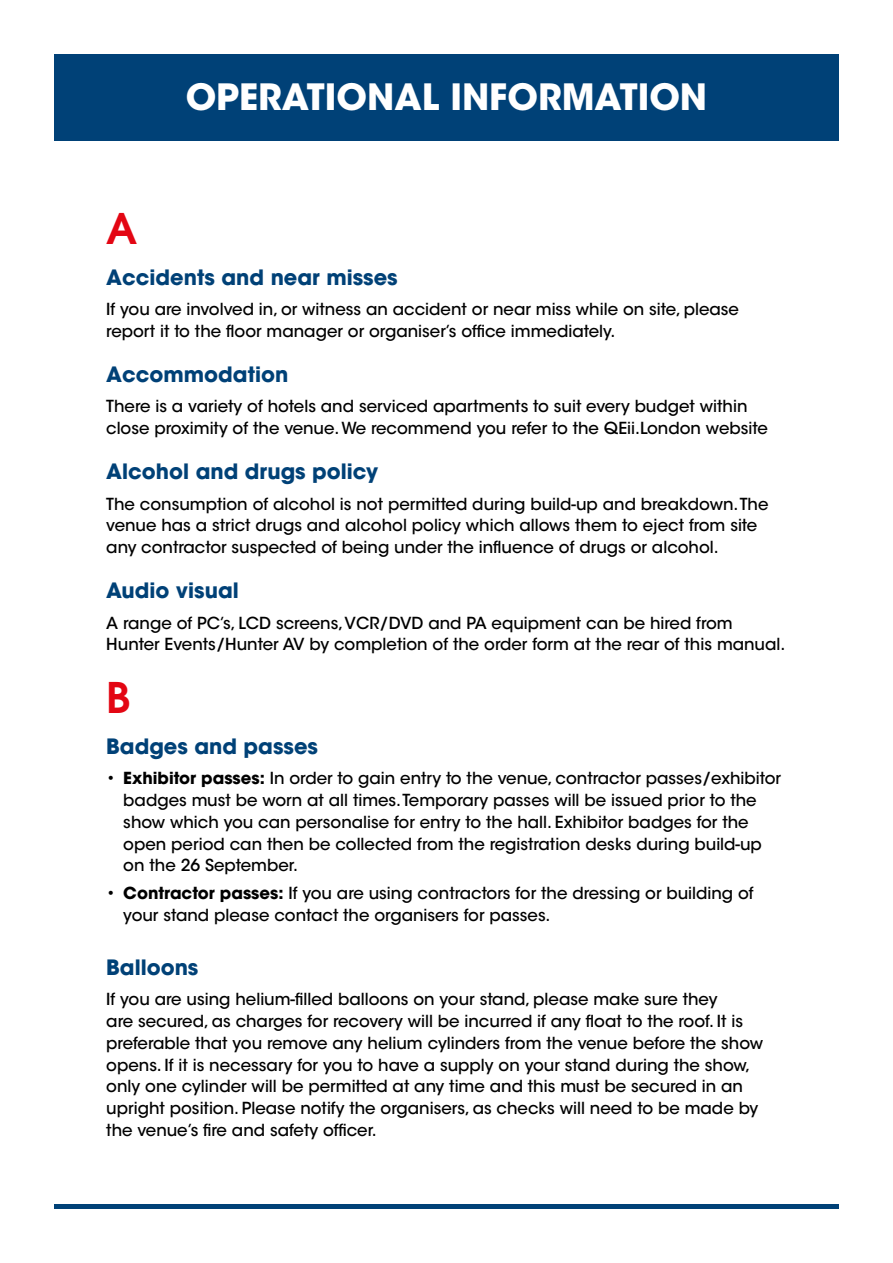
<style>
.page{position:relative;width:893px;height:1263px;background:#fff}
.page>*{position:absolute;margin:0;border:0;box-sizing:border-box;transform-origin:0 0}
.t1{font:600 42px "ITC Avant Garde Std";color:#e30613}
.t2{font:700 36px "ITC Avant Garde Std";color:#fff}
.t3{font:700 21px "ITC Avant Garde Std";color:#004177}
.t4{font:500 16.5px/21.8px "ITC Avant Garde Std";color:#000}
.s1{font-weight:700}
</style>
<div class="page">
<hr style="left:54px;top:1205px;width:785px;height:4px;background:#004177">
<div style="left:54px;top:54px;width:785px;height:86px;background:#004177"></div>
<h2 class="t2" style="left:186px;top:74px;width:523px">OPERATIONAL INFORMATION</h2>
<h1 class="t1" style="left:106px;top:201px;width:33px">A</h1>
<p class="t3" style="left:106px;top:263px;width:293px">Accidents and near misses</p>
<p class="t4" style="left:106px;top:298px;width:634px">If you are involved in, or witness an accident or near miss while on site, please report it to the floor manager or organiser’s office immediately.</p>
<p class="t3" style="left:106px;top:361px;width:184px">Accommodation</p>
<p class="t4" style="left:106px;top:395px;width:663px">There is a variety of hotels and serviced apartments to suit every budget within close proximity of the venue. We recommend you refer to the QEii.London website</p>
<p class="t3" style="left:106px;top:458px;width:273px">Alcohol and drugs policy</p>
<p class="t4" style="left:106px;top:493px;width:664px">The consumption of alcohol is not permitted during build-up and breakdown. The venue has a strict drugs and alcohol policy which allows them to eject from site any contractor suspected of being under the influence of drugs or alcohol.</p>
<p class="t3" style="left:106px;top:577px;width:134px">Audio visual</p>
<p class="t4" style="left:106px;top:612px;width:680px">A range of PC’s, LCD screens, VCR/DVD and PA equipment can be hired from<br>Hunter Events/Hunter AV by completion of the order form at the rear of this manual.</p>
<h1 class="t1" style="left:106px;top:670px;width:26px">B</h1>
<p class="t3" style="left:106px;top:733px;width:213px">Badges and passes</p>
<p class="t4" style="left:123px;top:767px;width:659px;text-indent:-17px">• <span class="s1">Exhibitor passes:</span> In order to gain entry to the venue, contractor passes/exhibitor badges must be worn at all times. Temporary passes will be issued prior to the show which you can personalise for entry to the hall. Exhibitor badges for the open period can then be collected from the registration desks during build-up on the 26 September.</p>
<p class="t4" style="left:123px;top:883px;width:632px;text-indent:-17px">• <span class="s1">Contractor passes:</span> If you are using contractors for the dressing or building of your stand please contact the organisers for passes.</p>
<p class="t3" style="left:106px;top:954px;width:94px">Balloons</p>
<p class="t4" style="left:106px;top:988px;width:658px">If you are using helium-filled balloons on your stand, please make sure they<br>are secured, as charges for recovery will be incurred if any float to the roof. It is preferable that you remove any helium cylinders from the venue before the show opens. If it is necessary for you to have a supply on your stand during the show, only one cylinder will be permitted at any time and this must be secured in an upright position. Please notify the organisers, as checks will need to be made by the venue’s fire and safety officer.</p>
</div>
